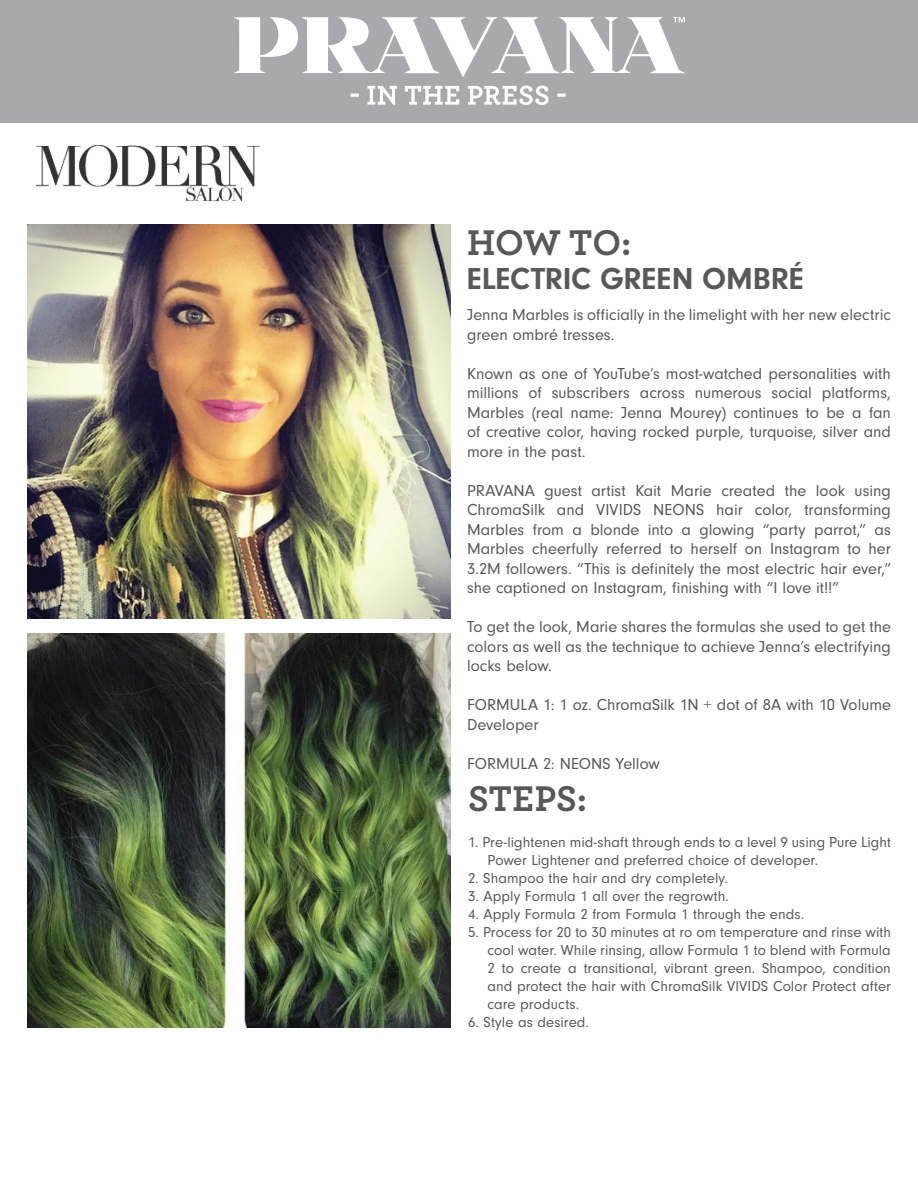
<style>
.page{position:relative;width:918px;height:1188px;background:#fff}
.page>*{position:absolute;margin:0;border:0;box-sizing:border-box;transform-origin:0 0}
.t1{font:700 37.5px "Archer";color:#57585a}
.t2{font:700 31.5px "Neuzeit Gro";color:#57585a}
.t3{font:16.5px/19.5px "Neuzeit Gro";color:#57585a;text-align:justify}
.t4{font:15px/18px "Neuzeit Gro";letter-spacing:.005em;color:#57585a}
</style>
<div class="page">
<div style="left:0;top:0;width:918px;height:122px;background:#a8a9ad"></div>
<svg style="left:351px;top:86px;width:215px;height:19px"></svg>
<svg style="left:233px;top:17px;width:452px;height:60px"></svg>
<img style="left:27px;top:633px;width:424px;height:394px">
<img style="left:27px;top:225px;width:424px;height:394px">
<img style="left:35px;top:145px;width:226px;height:56px">
<h1 class="t1" style="left:467px;top:213px;width:166px">HOW TO:</h1>
<h2 class="t2" style="left:467px;top:261px;width:338px">ELECTRIC GREEN OMBRÉ</h2>
<p class="t3" style="left:467px;top:305px;width:425px">Jenna Marbles is officially in the limelight with her new electric green ombré tresses.</p>
<p class="t3" style="left:467px;top:364px;width:425px">Known as one of YouTube’s most-watched personalities with millions of subscribers across numerous social platforms, Marbles (real name: Jenna Mourey) continues to be a fan of creative color, having rocked purple, turquoise, silver and more in the past.</p>
<p class="t3" style="left:467px;top:481px;width:425px">PRAVANA guest artist Kait Marie created the look using ChromaSilk and VIVIDS NEONS hair color, transforming Marbles from a blonde into a glowing “party parrot,” as Marbles cheerfully referred to herself on Instagram to her 3.2M followers. “This is definitely the most electric hair ever,” she captioned on Instagram, finishing with “I love it!!”</p>
<p class="t3" style="left:467px;top:617px;width:425px">To get the look, Marie shares the formulas she used to get the colors as well as the technique to achieve Jenna’s electrifying locks below.</p>
<p class="t3" style="left:467px;top:695px;width:425px">FORMULA 1: 1 oz. ChromaSilk 1N + dot of 8A with 10 Volume<br>Developer</p>
<p class="t3" style="left:467px;top:754px;width:194px">FORMULA 2: NEONS Yellow</p>
<h1 class="t1" style="left:468px;top:769px;width:121px">STEPS:</h1>
<p class="t4" style="left:488px;top:834px;width:405px;text-indent:-20px">1. Pre-lightenen mid-shaft through ends to a level 9 using Pure Light<br>Power Lightener and preferred choice of developer.</p>
<p class="t4" style="left:468px;top:870px;width:261px">2. Shampoo the hair and dry completely.</p>
<p class="t4" style="left:468px;top:888px;width:263px">3. Apply Formula 1 all over the regrowth.</p>
<p class="t4" style="left:468px;top:906px;width:338px">4. Apply Formula 2 from Formula 1 through the ends.</p>
<p class="t4" style="left:488px;top:924px;width:405px;text-align:justify;text-indent:-20px">5. Process for 20 to 30 minutes at ro om temperature and rinse with cool water. While rinsing, allow Formula 1 to blend with Formula 2 to create a transitional, vibrant green. Shampoo, condition and protect the hair with ChromaSilk VIVIDS Color Protect after care products.</p>
<p class="t4" style="left:468px;top:1014px;width:123px">6. Style as desired.</p>
</div>
